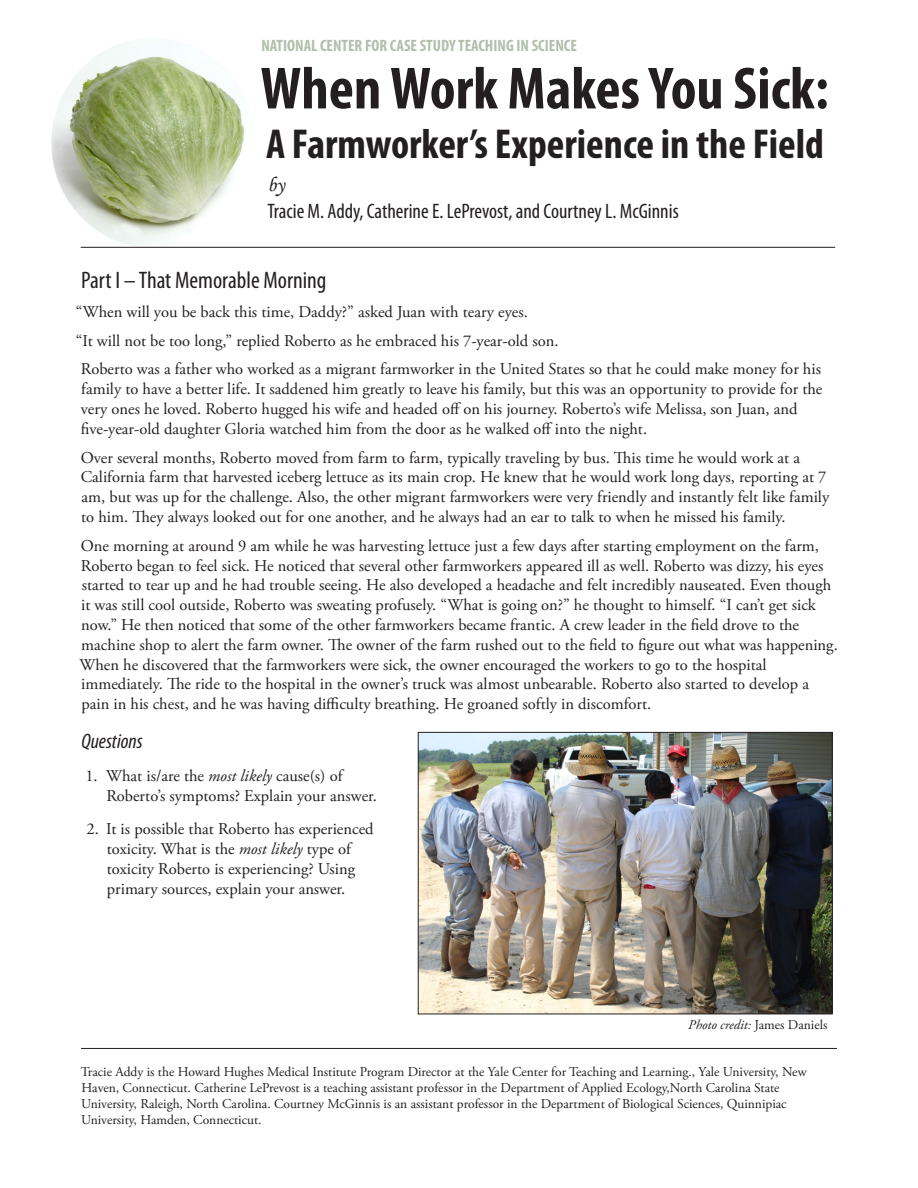
<style>
.page{position:relative;width:918px;height:1188px;background:#fff}
.page>*{position:absolute;margin:0;border:0;box-sizing:border-box;transform-origin:0 0}
.t1{font:700 condensed 60px "Myriad Pro";color:#231f20}
.t2{font:700 condensed 42px "Myriad Pro";color:#231f20}
.Major_Section{font:condensed 24px "Myriad Pro";color:#231f20}
.t3{font:condensed 21px "Myriad Pro";color:#231f20}
.Subsection{font:italic condensed 21px "Myriad Pro";color:#231f20}
.t4{font:21px "Monotype Corsiva";color:#231f20}
.Body{font:16.5px/19.8px "Adobe Garamond Pro";color:#231f20}
.Numbered_List{font:16.5px/19.8px "Adobe Garamond Pro";color:#231f20}
.Body-2{font:700 condensed 16.5px "Myriad Pro";color:#b2bfab}
.t5{font:13.5px/16.2px "Adobe Garamond Pro";color:#231f20}
.Figure{font:italic 13.5px "Adobe Garamond Pro";color:#231f20}
.s1{font-style:italic}
.s2{font-style:normal}
</style>
<div class="page">
<hr style="left:81px;top:1048px;width:756px;height:1px;background:#231f20">
<img style="left:51px;top:42px;width:256px;height:206px">
<hr style="left:81px;top:247px;width:754px;height:1px;background:#231f20">
<img style="left:420px;top:734px;width:411px;height:278px">
<div style="left:418px;top:732px;width:415px;height:282px;border:1px solid #231f20"></div>
<p class="Body-2" style="left:261px;top:35px;width:317px">NATIONAL CENTER FOR CASE STUDY TEACHING IN SCIENCE</p>
<h1 class="t1" style="left:261px;top:51px;width:570px">When Work Makes You Sick:</h1>
<h1 class="t2" style="left:266px;top:117px;width:560px">A Farmworker’s Experience in the Field</h1>
<p class="t4" style="left:267px;top:171px;width:19px">by</p>
<p class="t3" style="left:267px;top:198px;width:413px">Tracie M. Addy, Catherine E. LePrevost, and Courtney L. McGinnis</p>
<p class="Major_Section" style="left:81px;top:266px;width:247px">Part I – That Memorable Morning</p>
<p class="Body" style="left:76px;top:302px;width:453px">“When will you be back this time, Daddy?” asked Juan with teary eyes.</p>
<p class="Body" style="left:76px;top:331px;width:484px">“It will not be too long,” replied Roberto as he embraced his 7-year-old son.</p>
<p class="Body" style="left:81px;top:360px;width:743px">Roberto was a father who worked as a migrant farmworker in the United States so that he could make money for his family to have a better life. It saddened him greatly to leave his family, but this was an opportunity to provide for the very ones he loved. Roberto hugged his wife and headed off on his journey. Roberto’s wife Melissa, son Juan, and five-year-old daughter Gloria watched him from the door as he walked off into the night.</p>
<p class="Body" style="left:81px;top:448px;width:750px">Over several months, Roberto moved from farm to farm, typically traveling by bus. This time he would work at a California farm that harvested iceberg lettuce as its main crop. He knew that he would work long days, reporting at 7 am, but was up for the challenge. Also, the other migrant farmworkers were very friendly and instantly felt like family to him. They always looked out for one another, and he always had an ear to talk to when he missed his family.</p>
<p class="Body" style="left:80px;top:536px;width:760px">One morning at around 9 am while he was harvesting lettuce just a few days after starting employment on the farm, Roberto began to feel sick. He noticed that several other farmworkers appeared ill as well. Roberto was dizzy, his eyes started to tear up and he had trouble seeing. He also developed a headache and felt incredibly nauseated. Even though it was still cool outside, Roberto was sweating profusely. “What is going on?” he thought to himself. “I can’t get sick now.” He then noticed that some of the other farmworkers became frantic. A crew leader in the field drove to the machine shop to alert the farm owner. The owner of the farm rushed out to the field to figure out what was happening.<br>When he discovered that the farmworkers were sick, the owner encouraged the workers to go to the hospital immediately. The ride to the hospital in the owner’s truck was almost unbearable. Roberto also started to develop a pain in his chest, and he was having difficulty breathing. He groaned softly in discomfort.</p>
<p class="Subsection" style="left:81px;top:728px;width:63px">Questions</p>
<p class="Numbered_List" style="left:106px;top:767px;width:272px;text-indent:-21px">1. What is/are the <span class="s1">most likely</span> cause(s) of<br>Roberto’s symptoms? Explain your answer.</p>
<p class="Numbered_List" style="left:86px;top:820px;width:289px;text-align:center">2. It is possible that Roberto has experienced toxicity. What is the <span class="s1">most likely</span> type of toxicity Roberto is experiencing? Using primary sources, explain your answer.</p>
<p class="Figure" style="left:688px;top:1016px;width:141px">Photo credit: <span class="s2">James Daniels</span></p>
<p class="t5" style="left:81px;top:1064px;width:727px">Tracie Addy is the Howard Hughes Medical Institute Program Director at the Yale Center for Teaching and Learning., Yale University, New Haven, Connecticut. Catherine LePrevost is a teaching assistant professor in the Department of Applied Ecology,North Carolina State University, Raleigh, North Carolina. Courtney McGinnis is an assistant professor in the Department of Biological Sciences, Quinnipiac University, Hamden, Connecticut.</p>
</div>
